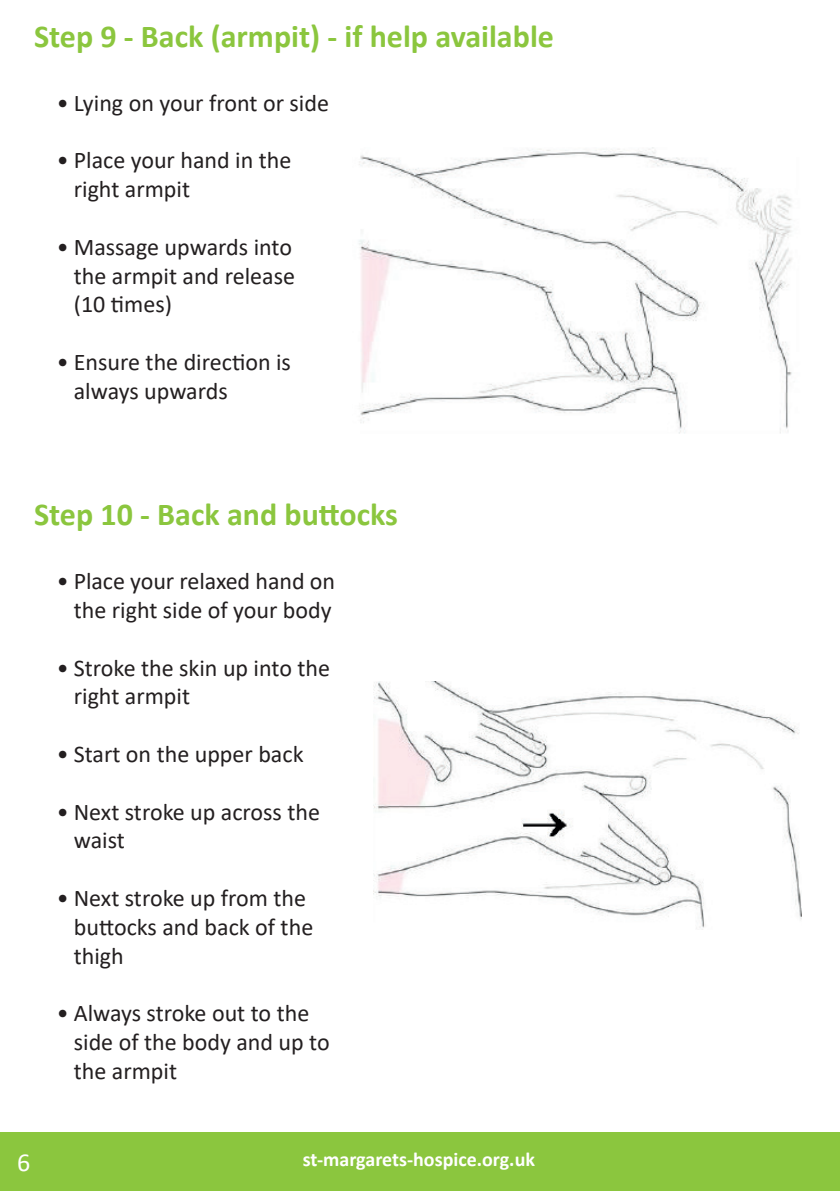
<style>
.page{position:relative;width:840px;height:1191px;background:#fff}
.page>*{position:absolute;margin:0;border:0;box-sizing:border-box;transform-origin:0 0}
.t1{font:700 32px "Calibri";color:#8bc63e}
.t2{font:26px "Calibri";color:#fff}
.t3{font:24px/28.8px "Calibri";color:#231f20}
.t4{font:700 20px "Calibri";color:#fff}
</style>
<div class="page">
<div style="left:0;top:1132px;width:839px;height:59px;background:#8bc63e"></div>
<img style="left:359px;top:147px;width:433px;height:287px">
<img style="left:373px;top:682px;width:427px;height:247px">
<h1 class="t1" style="left:34px;top:13px;width:521px">Step 9 - Back (armpit) - if help available</h1>
<p class="t3" style="left:57px;top:88px;width:273px">• Lying on your front or side</p>
<p class="t3" style="left:74px;top:145px;width:219px;text-indent:-17px">• Place your hand in the right armpit</p>
<p class="t3" style="left:74px;top:232px;width:223px;text-indent:-17px">• Massage upwards into the armpit and release (10 times)</p>
<p class="t3" style="left:74px;top:347px;width:218px;text-indent:-17px">• Ensure the direction is always upwards</p>
<h1 class="t1" style="left:34px;top:492px;width:365px">Step 10 - Back and buttocks</h1>
<p class="t3" style="left:57px;top:566px;width:280px;text-align:center">• Place your relaxed hand on the right side of your body</p>
<p class="t3" style="left:74px;top:652px;width:258px;text-indent:-17px">• Stroke the skin up into the right armpit</p>
<p class="t3" style="left:57px;top:739px;width:248px">• Start on the upper back</p>
<p class="t3" style="left:74px;top:796px;width:248px;text-indent:-17px">• Next stroke up across the waist</p>
<p class="t3" style="left:74px;top:883px;width:241px;text-indent:-17px">• Next stroke up from the buttocks and back of the thigh</p>
<p class="t3" style="left:74px;top:998px;width:257px;text-indent:-17px">• Always stroke out to the side of the body and up to the armpit</p>
<p class="t2" style="left:17px;top:1144px;width:15px">6</p>
<p class="t4" style="left:303px;top:1145px;width:233px">st-margarets-hospice.org.uk</p>
</div>
